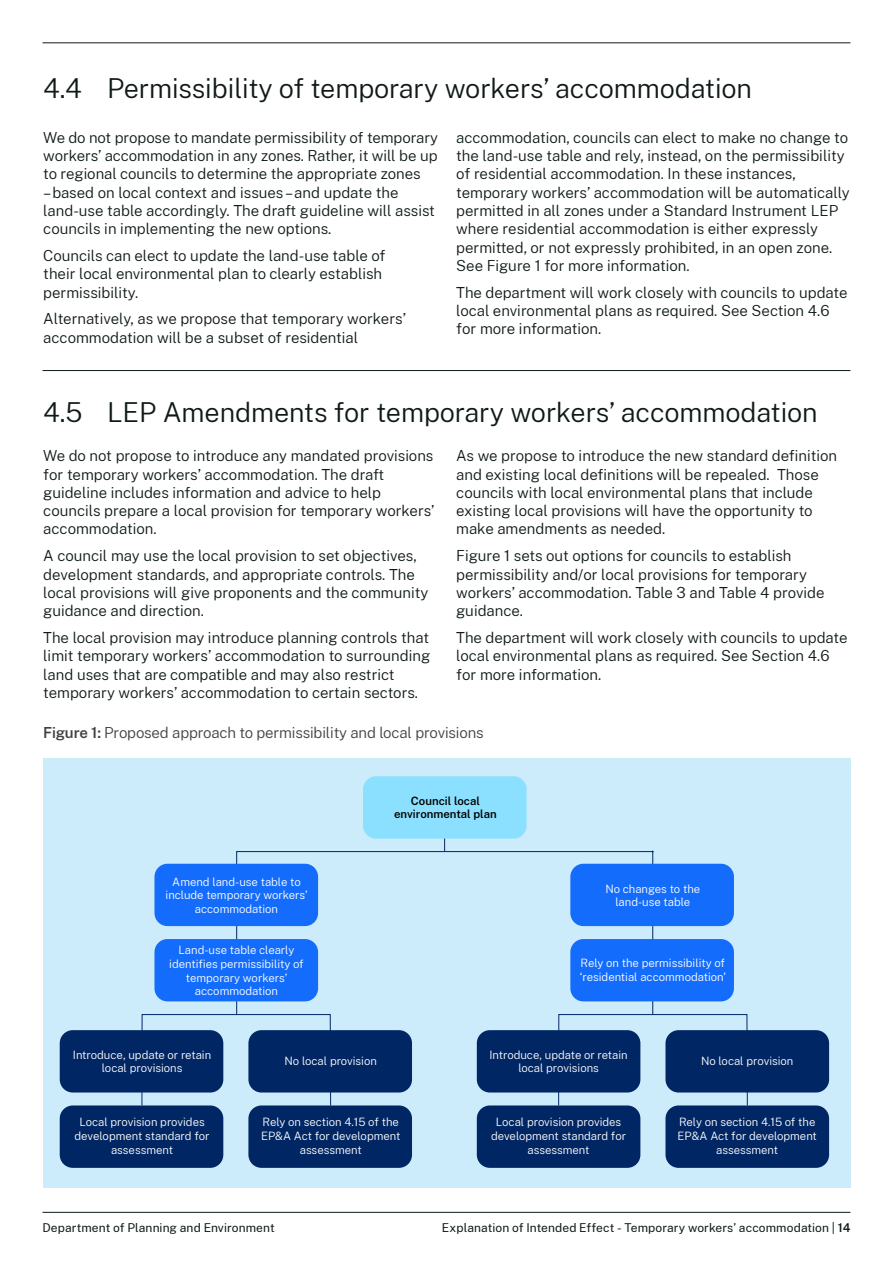
<style>
.page{position:relative;width:893px;height:1263px;background:#fff}
.page>*{position:absolute;margin:0;border:0;box-sizing:border-box;transform-origin:0 0}
.Heading_2__H2{font:300 27px "Public Sans";letter-spacing:-.005em;color:#0f1a18}
.Body{font:300 15px/18.3px "Public Sans";color:#0f1a18}
.t1{font:300 15px "Public Sans";letter-spacing:-.01em;color:#414042}
.t2{font:12px "Public Sans";letter-spacing:.01em;color:#0f1a18}
.t3{font:300 11.4px/13.6px "Public Sans";color:#fff;text-align:center}
.t4{font:600 11.4px/13.6px "Public Sans";color:#000;text-align:center}
.s1{font-weight:600}
</style>
<div class="page">
<hr style="left:43px;top:43px;width:807px;height:1px;background:#0f1a18">
<hr style="left:43px;top:370px;width:807px;height:1px;background:#0f1a18">
<div style="left:43px;top:759px;width:807px;height:429px;background:#ccecfc"></div>
<div style="left:236px;top:851px;width:417px;height:164px;border:1px solid #002664"></div>
<svg style="left:444px;top:839px;width:1px;height:12px"></svg>
<div style="left:142px;top:1014px;width:189px;height:92px;border:1px solid #002664"></div>
<div style="left:558px;top:1014px;width:189px;height:92px;border:1px solid #002664"></div>
<div style="left:363px;top:776px;width:164px;height:63px;background:#8ce0ff;border-radius:13px"></div>
<div style="left:154px;top:864px;width:164px;height:62px;background:#146cfd;border-radius:13px"></div>
<div style="left:154px;top:939px;width:164px;height:62px;background:#146cfd;border-radius:13px"></div>
<div style="left:60px;top:1030px;width:163px;height:62px;background:#002664;border-radius:13px"></div>
<div style="left:248px;top:1030px;width:164px;height:62px;background:#002664;border-radius:13px"></div>
<div style="left:60px;top:1105px;width:163px;height:63px;background:#002664;border-radius:13px"></div>
<div style="left:248px;top:1105px;width:164px;height:63px;background:#002664;border-radius:13px"></div>
<div style="left:477px;top:1030px;width:163px;height:62px;background:#002664;border-radius:13px"></div>
<div style="left:665px;top:1030px;width:164px;height:62px;background:#002664;border-radius:13px"></div>
<div style="left:477px;top:1105px;width:163px;height:63px;background:#002664;border-radius:13px"></div>
<div style="left:665px;top:1105px;width:164px;height:63px;background:#002664;border-radius:13px"></div>
<div style="left:570px;top:864px;width:164px;height:62px;background:#146cfd;border-radius:13px"></div>
<div style="left:570px;top:939px;width:164px;height:62px;background:#146cfd;border-radius:13px"></div>
<hr style="left:43px;top:1212px;width:807px;height:1px;background:#0f1a18">
<h2 class="Heading_2__H2" style="left:43px;top:69px;width:710px">4.4 Permissibility of temporary workers’ accommodation</h2>
<p class="Body" style="left:43px;top:127px;width:396px;text-align:justify">We do not propose to mandate permissibility of temporary workers’ accommodation in any zones. Rather, it will be up to regional councils to determine the appropriate zones</p>
<p class="Body" style="left:43px;top:182px;width:393px">– based on local context and issues – and update the land-use table accordingly. The draft guideline will assist councils in implementing the new options.</p>
<p class="Body" style="left:43px;top:246px;width:344px">Councils can elect to update the land-use table of their local environmental plan to clearly establish permissibility.</p>
<p class="Body" style="left:43px;top:309px;width:364px">Alternatively, as we propose that temporary workers’ accommodation will be a subset of residential</p>
<p class="Body" style="left:456px;top:127px;width:395px">accommodation, councils can elect to make no change to the land-use table and rely, instead, on the permissibility of residential accommodation. In these instances, temporary workers’ accommodation will be automatically permitted in all zones under a Standard Instrument LEP where residential accommodation is either expressly permitted, or not expressly prohibited, in an open zone.<br>See Figure 1 for more information.</p>
<p class="Body" style="left:456px;top:282px;width:393px">The department will work closely with councils to update local environmental plans as required. See Section 4.6 for more information.</p>
<h2 class="Heading_2__H2" style="left:43px;top:394px;width:776px">4.5 LEP Amendments for temporary workers’ accommodation</h2>
<p class="Body" style="left:43px;top:446px;width:393px">We do not propose to introduce any mandated provisions for temporary workers’ accommodation. The draft guideline includes information and advice to help councils prepare a local provision for temporary workers’ accommodation.</p>
<p class="Body" style="left:43px;top:546px;width:387px">A council may use the local provision to set objectives, development standards, and appropriate controls. The local provisions will give proponents and the community guidance and direction.</p>
<p class="Body" style="left:43px;top:628px;width:389px">The local provision may introduce planning controls that limit temporary workers’ accommodation to surrounding land uses that are compatible and may also restrict temporary workers’ accommodation to certain sectors.</p>
<p class="Body" style="left:456px;top:446px;width:382px">As we propose to introduce the new standard definition and existing local definitions will be repealed. Those councils with local environmental plans that include existing local provisions will have the opportunity to make amendments as needed.</p>
<p class="Body" style="left:456px;top:546px;width:370px">Figure 1 sets out options for councils to establish permissibility and/or local provisions for temporary workers’ accommodation. Table 3 and Table 4 provide guidance.</p>
<p class="Body" style="left:456px;top:628px;width:393px">The department will work closely with councils to update local environmental plans as required. See Section 4.6 for more information.</p>
<p class="t1" style="left:43px;top:722px;width:442px"><span class="s1">Figure 1:</span> Proposed approach to permissibility and local provisions</p>
<p class="t4" style="left:394px;top:793px;width:104px">Council local environmental plan</p>
<p class="t3" style="left:165px;top:874px;width:144px">Amend land-use table to include temporary workers’ accommodation</p>
<p class="t3" style="left:169px;top:943px;width:136px">Land-use table clearly identifies permissibility of temporary workers’ accommodation</p>
<p class="t3" style="left:73px;top:1047px;width:140px">Introduce, update or retain local provisions</p>
<p class="t3" style="left:285px;top:1053px;width:94px">No local provision</p>
<p class="t3" style="left:605px;top:881px;width:96px">No changes to the land-use table</p>
<p class="t3" style="left:580px;top:956px;width:147px;text-align:left">Rely on the permissibility of ‘residential accommodation’</p>
<p class="t3" style="left:489px;top:1047px;width:140px">Introduce, update or retain local provisions</p>
<p class="t3" style="left:701px;top:1053px;width:94px">No local provision</p>
<p class="t3" style="left:75px;top:1115px;width:137px">Local provision provides development standard for assessment</p>
<p class="t3" style="left:261px;top:1115px;width:141px">Rely on section 4.15 of the<br>EP&amp;A Act for development assessment</p>
<p class="t3" style="left:491px;top:1115px;width:137px">Local provision provides development standard for assessment</p>
<p class="t3" style="left:678px;top:1115px;width:141px">Rely on section 4.15 of the<br>EP&amp;A Act for development assessment</p>
<p class="t2" style="left:43px;top:1219px;width:234px">Department of Planning and Environment</p>
<p class="t2" style="left:442px;top:1219px;width:410px">Explanation of Intended Effect - Temporary workers’ accommodation | <span class="s1">14</span></p>
</div>
